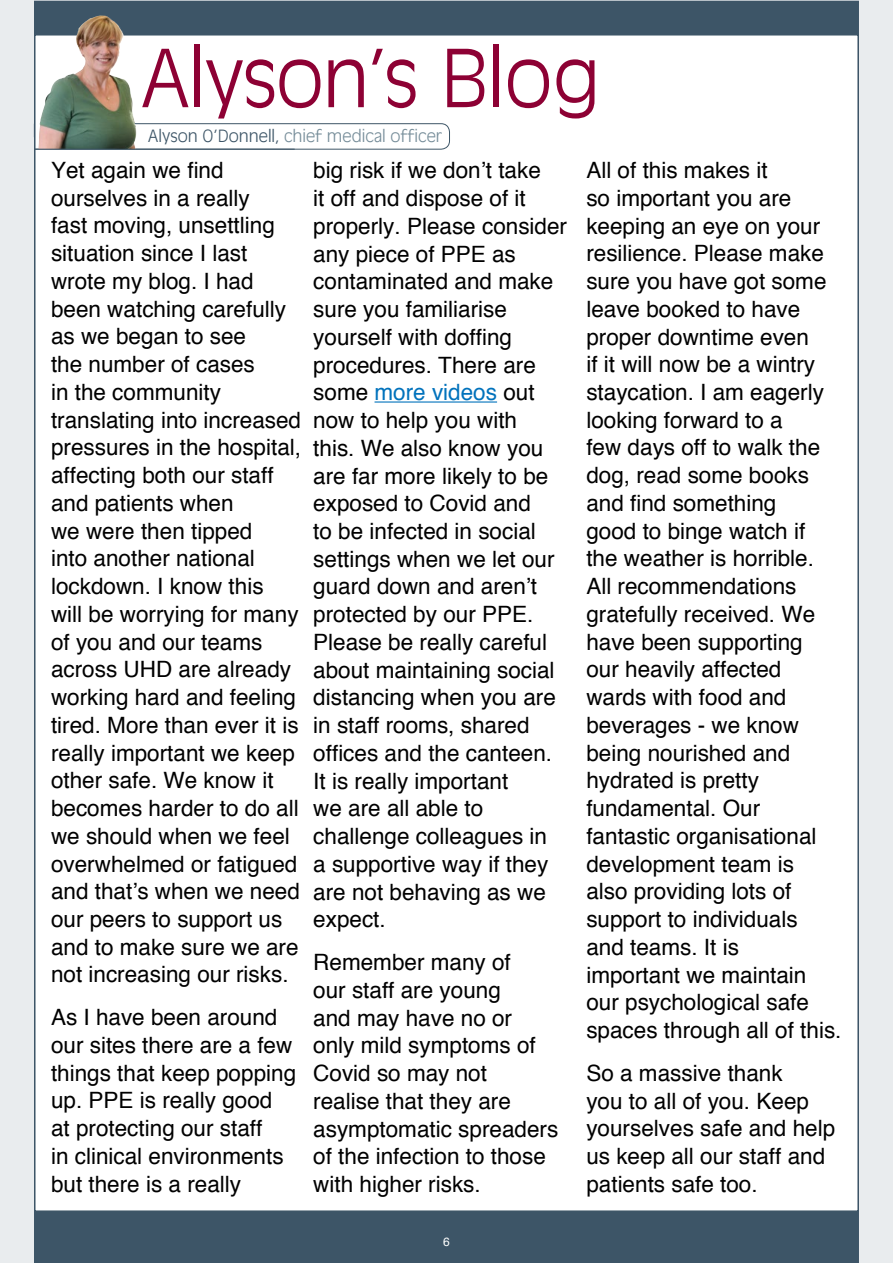
<style>
.page{position:relative;width:893px;height:1263px;background:#e9ecee}
.page>*{position:absolute;margin:0;border:0;box-sizing:border-box;transform-origin:0 0}
.t1{font:300 78px "Decade Light S Si";letter-spacing:-.01em;color:#8d0134}
.t2{font:22.5px/27.8px "Helvetica";color:#000}
.t3{font:300 16.5px "Decade Light S Si";color:#768d99}
.t4{font:12px "Helvetica";color:#fff}
.s1{color:#3d5567}
.s2{color:#0072bc}
</style>
<div class="page">
<div style="left:34px;top:1px;width:825px;height:1262px;background:#3d5567"></div>
<div style="left:34px;top:34px;width:825px;height:1178px;background:#fff;border:2px solid #3d5567"></div>
<hr style="left:374px;top:401px;width:123px;height:2px;background:#0072bc">
<svg style="left:34px;top:123px;width:416px;height:27px"></svg>
<img style="left:80px;top:16px;width:24px;height:11px">
<hr style="left:34px;top:149px;width:261px;height:1px;background:#3d5567">
<h1 class="t1" style="left:142px;top:32px;width:460px">Alyson’s Blog</h1>
<p class="t3" style="left:148px;top:126px;width:296px"><span class="s1">Alyson O’Donnell,</span> chief medical officer</p>
<p class="t2" style="left:51px;top:156px;width:252px">Yet again we find ourselves in a really<br>fast moving, unsettling situation since I last wrote my blog. I had been watching carefully as we began to see<br>the number of cases<br>in the community translating into increased pressures in the hospital, affecting both our staff and patients when<br>we were then tipped<br>into another national lockdown. I know this<br>will be worrying for many of you and our teams across UHD are already working hard and feeling tired. More than ever it is really important we keep other safe. We know it becomes harder to do all we should when we feel overwhelmed or fatigued and that’s when we need our peers to support us and to make sure we are not increasing our risks.</p>
<p class="t2" style="left:51px;top:1003px;width:247px">As I have been around our sites there are a few things that keep popping up. PPE is really good at protecting our staff<br>in clinical environments but there is a really</p>
<p class="t2" style="left:313px;top:156px;width:255px">big risk if we don’t take<br>it off and dispose of it properly. Please consider any piece of PPE as contaminated and make sure you familiarise yourself with doffing procedures. There are some <span class="s2">more videos</span> out now to help you with<br>this. We also know you are far more likely to be exposed to Covid and<br>to be infected in social settings when we let our guard down and aren’t protected by our PPE.<br>Please be really careful about maintaining social distancing when you are in staff rooms, shared offices and the canteen.<br>It is really important<br>we are all able to challenge colleagues in<br>a supportive way if they are not behaving as we expect.</p>
<p class="t2" style="left:313px;top:948px;width:247px">Remember many of<br>our staff are young<br>and may have no or only mild symptoms of<br>Covid so may not realise that they are asymptomatic spreaders of the infection to those with higher risks.</p>
<p class="t4" style="left:443px;top:1235px;width:8px">6</p>
<p class="t2" style="left:586px;top:156px;width:257px">All of this makes it<br>so important you are keeping an eye on your resilience. Please make sure you have got some leave booked to have proper downtime even<br>if it will now be a wintry staycation. I am eagerly looking forward to a<br>few days off to walk the dog, read some books and find something<br>good to binge watch if the weather is horrible.<br>All recommendations gratefully received. We have been supporting<br>our heavily affected wards with food and beverages - we know being nourished and hydrated is pretty fundamental. Our fantastic organisational development team is<br>also providing lots of support to individuals<br>and teams. It is<br>important we maintain our psychological safe spaces through all of this.</p>
<p class="t2" style="left:586px;top:1058px;width:250px">So a massive thank<br>you to all of you. Keep yourselves safe and help us keep all our staff and patients safe too.</p>
</div>
